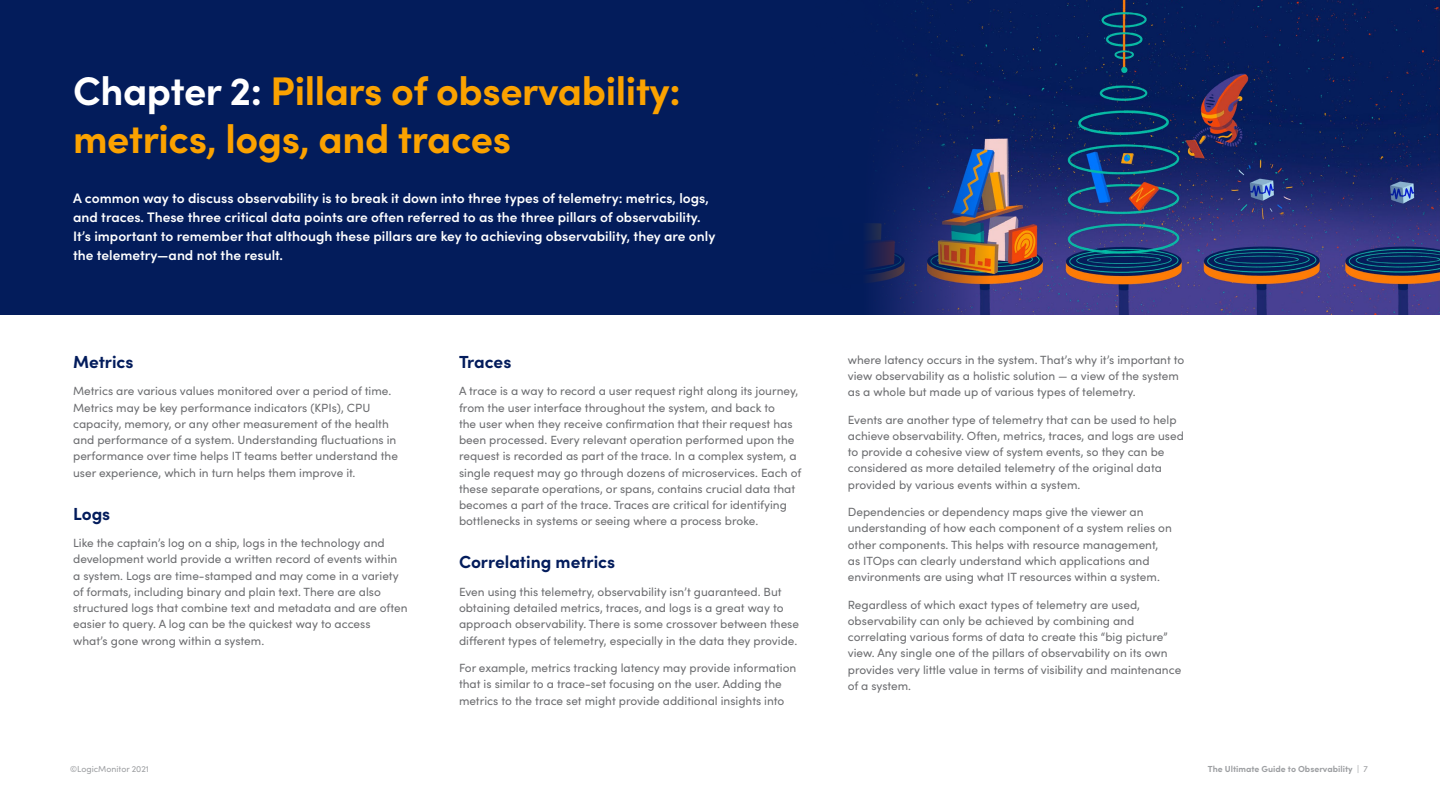
<style>
.page{position:relative;width:1440px;height:810px;background:#fff}
.page>*{position:absolute;margin:0;border:0;box-sizing:border-box;transform-origin:0 0}
.t1{font:700 40px/47.5px "Sofia Pro";letter-spacing:-.01em;color:#fba200}
.t2{font:700 17.5px "Sofia Pro";color:#031c5c}
.t3{font:600 13.75px/18.8px "Sofia Pro";color:#fff}
.t4{font:11.88px/16.2px "Sofia Pro";color:#6d6e71}
.t5{font:700 8.75px "Sofia Pro";color:#9d9fa2}
.t6{font:8.75px "Sofia Pro";color:#9d9fa2}
.s1{color:#fff}
.s2{font-weight:400}
</style>
<div class="page">
<div style="left:0;top:0;width:1440px;height:315px;background:#031c5b"></div>
<img style="left:868px;top:0;width:572px;height:315px">
<h1 class="t1" style="left:73px;top:64px;width:609px"><span class="s1">Chapter 2:</span> Pillars of observability: metrics, logs, and traces</h1>
<p class="t3" style="left:73px;top:188px;width:644px">A common way to discuss observability is to break it down into three types of telemetry: metrics, logs, and traces. These three critical data points are often referred to as the three pillars of observability.<br>It’s important to remember that although these pillars are key to achieving observability, they are only the telemetry—and not the result.</p>
<h2 class="t2" style="left:73px;top:348px;width:62px">Metrics</h2>
<p class="t4" style="left:73px;top:382px;width:326px">Metrics are various values monitored over a period of time.<br>Metrics may be key performance indicators (KPIs), CPU capacity, memory, or any other measurement of the health and performance of a system. Understanding fluctuations in performance over time helps IT teams better understand the user experience, which in turn helps them improve it.</p>
<h2 class="t2" style="left:73px;top:500px;width:39px">Logs</h2>
<p class="t4" style="left:73px;top:534px;width:336px">Like the captain’s log on a ship, logs in the technology and development world provide a written record of events within<br>a system. Logs are time-stamped and may come in a variety of formats, including binary and plain text. There are also structured logs that combine text and metadata and are often easier to query. A log can be the quickest way to access what’s gone wrong within a system.</p>
<h2 class="t2" style="left:459px;top:348px;width:54px">Traces</h2>
<p class="t4" style="left:459px;top:382px;width:344px">A trace is a way to record a user request right along its journey, from the user interface throughout the system, and back to<br>the user when they receive confirmation that their request has been processed. Every relevant operation performed upon the request is recorded as part of the trace. In a complex system, a single request may go through dozens of microservices. Each of these separate operations, or spans, contains crucial data that becomes a part of the trace. Traces are critical for identifying bottlenecks in systems or seeing where a process broke.</p>
<h2 class="t2" style="left:459px;top:549px;width:158px">Correlating metrics</h2>
<p class="t4" style="left:459px;top:583px;width:342px">Even using this telemetry, observability isn’t guaranteed. But obtaining detailed metrics, traces, and logs is a great way to approach observability. There is some crossover between these different types of telemetry, especially in the data they provide.</p>
<p class="t4" style="left:459px;top:659px;width:339px">For example, metrics tracking latency may provide information that is similar to a trace-set focusing on the user. Adding the metrics to the trace set might provide additional insights into</p>
<p class="t4" style="left:848px;top:351px;width:338px">where latency occurs in the system. That’s why it’s important to view observability as a holistic solution — a view of the system as a whole but made up of various types of telemetry.</p>
<p class="t4" style="left:848px;top:411px;width:338px">Events are another type of telemetry that can be used to help achieve observability. Often, metrics, traces, and logs are used to provide a cohesive view of system events, so they can be considered as more detailed telemetry of the original data provided by various events within a system.</p>
<p class="t4" style="left:848px;top:503px;width:326px">Dependencies or dependency maps give the viewer an understanding of how each component of a system relies on other components. This helps with resource management, as ITOps can clearly understand which applications and environments are using what IT resources within a system.</p>
<p class="t4" style="left:848px;top:596px;width:335px">Regardless of which exact types of telemetry are used, observability can only be achieved by combining and correlating various forms of data to create this “big picture” view. Any single one of the pillars of observability on its own provides very little value in terms of visibility and maintenance of a system.</p>
<p class="t6" style="left:70px;top:762px;width:80px">©LogicMonitor 2021</p>
<p class="t5" style="left:1208px;top:762px;width:162px">The Ultimate Guide to Observability <span class="s2">| 7</span></p>
</div>
